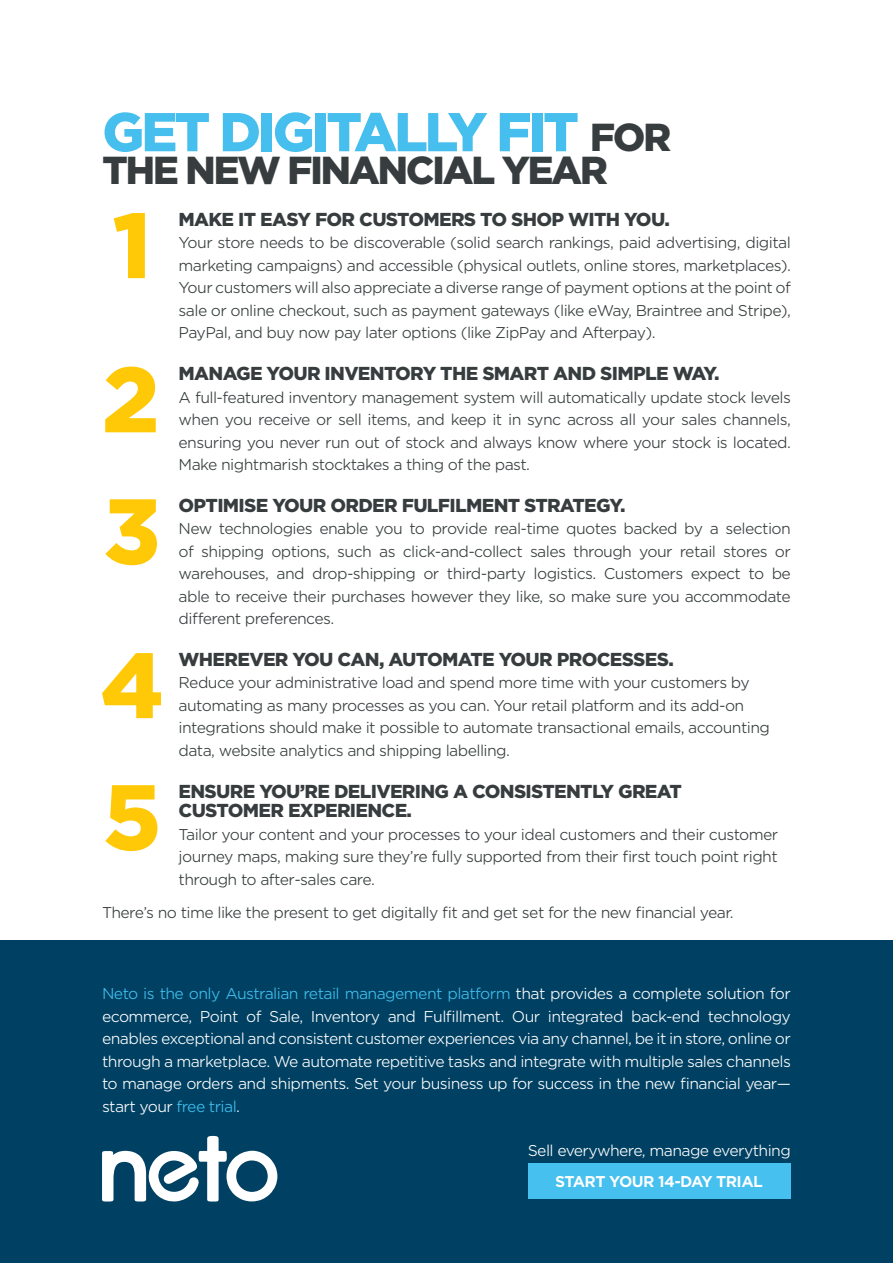
<style>
.page{position:relative;width:893px;height:1263px;background:#fff}
.page>*{position:absolute;margin:0;border:0;box-sizing:border-box;transform-origin:0 0}
.t1{font:900 88.8px "Gotham S Sm";color:#ffc907}
.Heading_1{font:900 52.5px "Gotham S Sm";letter-spacing:-.07em;color:#47bfee}
.Heading_1-2{font:900 37.5px "Gotham S Sm";letter-spacing:-.07em;color:#373d3e}
.t2{font:900 18px/19.5px "Gotham S Sm";letter-spacing:-.04em;color:#373d3e}
.t3{font:300 15px/22.5px "Gotham S Sm";letter-spacing:-.04em;color:#373d3e;text-align:justify}
.t4{font:300 15px/22.5px "Gotham S Sm";letter-spacing:-.04em;color:#fff;text-align:justify}
.t5{font:700 15px "Gotham S Sm";letter-spacing:-.04em;color:#fff}
.s1{font-size:37.5px;color:#373d3e}
.s2{color:#42c0ef}
</style>
<div class="page">
<div style="left:0;top:1085px;width:893px;height:178px;background:#004163"></div>
<svg style="left:102px;top:1136px;width:175px;height:66px"></svg>
<div style="left:528px;top:1163px;width:262px;height:35px;background:#45c0ef"></div>
<div style="left:0;top:940px;width:893px;height:149px;background:#004163"></div>
<p class="Heading_1" style="left:102px;top:95px;width:571px">GET DIGITALLY FIT <span class="s1">FOR</span></p>
<p class="Heading_1-2" style="left:102px;top:144px;width:508px">THE NEW FINANCIAL YEAR</p>
<p class="t1" style="left:112px;top:182px;width:41px">1</p>
<p class="t2" style="left:179px;top:209px;width:493px">MAKE IT EASY FOR CUSTOMERS TO SHOP WITH YOU.</p>
<p class="t3" style="left:179px;top:231px;width:614px">Your store needs to be discoverable (solid search rankings, paid advertising, digital marketing campaigns) and accessible (physical outlets, online stores, marketplaces).<br>Your customers will also appreciate a diverse range of payment options at the point of sale or online checkout, such as payment gateways (like eWay, Braintree and Stripe), PayPal, and buy now pay later options (like ZipPay and Afterpay).</p>
<p class="t1" style="left:102px;top:336px;width:60px">2</p>
<p class="t2" style="left:179px;top:364px;width:542px">MANAGE YOUR INVENTORY THE SMART AND SIMPLE WAY.</p>
<p class="t3" style="left:179px;top:385px;width:614px">A full-featured inventory management system will automatically update stock levels when you receive or sell items, and keep it in sync across all your sales channels, ensuring you never run out of stock and always know where your stock is located.<br>Make nightmarish stocktakes a thing of the past.</p>
<p class="t1" style="left:103px;top:468px;width:60px">3</p>
<p class="t2" style="left:179px;top:495px;width:448px">OPTIMISE YOUR ORDER FULFILMENT STRATEGY.</p>
<p class="t3" style="left:179px;top:517px;width:614px">New technologies enable you to provide real-time quotes backed by a selection of shipping options, such as click-and-collect sales through your retail stores or warehouses, and drop-shipping or third-party logistics. Customers expect to be able to receive their purchases however they like, so make sure you accommodate different preferences.</p>
<p class="t1" style="left:100px;top:622px;width:66px">4</p>
<p class="t2" style="left:179px;top:649px;width:497px">WHEREVER YOU CAN, AUTOMATE YOUR PROCESSES.</p>
<p class="t3" style="left:179px;top:671px;width:593px;text-align:left">Reduce your administrative load and spend more time with your customers by automating as many processes as you can. Your retail platform and its add-on integrations should make it possible to automate transactional emails, accounting data, website analytics and shipping labelling.</p>
<p class="t1" style="left:103px;top:754px;width:60px">5</p>
<p class="t2" style="left:179px;top:781px;width:505px">ENSURE YOU’RE DELIVERING A CONSISTENTLY GREAT<br>CUSTOMER EXPERIENCE.</p>
<p class="t3" style="left:179px;top:822px;width:601px">Tailor your content and your processes to your ideal customers and their customer journey maps, making sure they’re fully supported from their first touch point right through to after-sales care.</p>
<p class="t3" style="left:102px;top:901px;width:633px">There’s no time like the present to get digitally fit and get set for the new financial year.</p>
<p class="t4" style="left:102px;top:982px;width:690px"><span class="s2">Neto is the only Australian retail management platform</span> that provides a complete solution for ecommerce, Point of Sale, Inventory and Fulfillment. Our integrated back-end technology enables exceptional and consistent customer experiences via any channel, be it in store, online or through a marketplace. We automate repetitive tasks and integrate with multiple sales channels to manage orders and shipments. Set your business up for success in the new financial year— start your <span class="s2">free trial</span>.</p>
<p class="t4" style="left:528px;top:1139px;width:265px">Sell everywhere, manage everything</p>
<p class="t5" style="left:555px;top:1171px;width:209px">START YOUR 14-DAY TRIAL</p>
</div>
